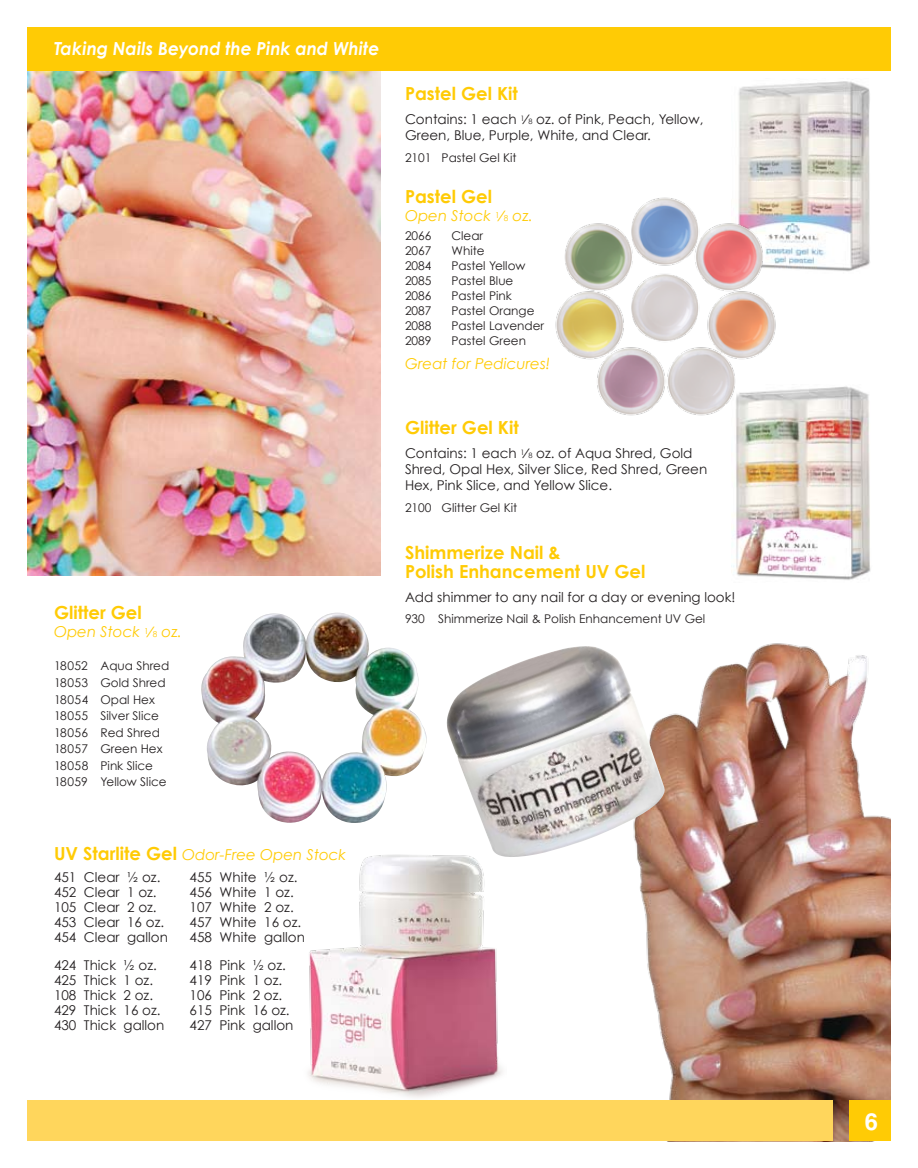
<style>
.page{position:relative;width:918px;height:1168px;background:#fff}
.page>*{position:absolute;margin:0;border:0;box-sizing:border-box;transform-origin:0 0}
.t1{font:700 23.7px "Helvetica";color:#fff}
.t2{font:700 18px/19.5px "Century Gothic";color:#ffcb05}
.t3{font:italic 700 18px "Century Gothic";color:#fff;scale:.95 1}
.t4{font:italic 15px "Century Gothic";color:#ffcb05}
.t5{font:13.5px/15px "Century Gothic";color:#231f20}
.t6{font:12px/15px "Century Gothic";color:#231f20}
.s1{font-size:12.75px}
.s2{font-style:normal;font-size:8.25px}
.s3{font-weight:700;font-style:normal;font-size:18px}
.s4{font-style:italic;font-size:11.55px}
.s5{font-size:7.35px}
</style>
<div class="page">
<img style="left:27px;top:71px;width:354px;height:505px">
<img style="left:637px;top:643px;width:254px;height:498px">
<div style="left:27px;top:27px;width:864px;height:44px;background:#ffcb05"></div>
<img style="left:446px;top:646px;width:219px;height:211px">
<img style="left:308px;top:841px;width:199px;height:257px">
<img style="left:731px;top:386px;width:140px;height:194px">
<img style="left:738px;top:81px;width:132px;height:191px">
<img style="left:201px;top:612px;width:226px;height:211px">
<img style="left:555px;top:196px;width:225px;height:225px">
<div style="left:849px;top:1100px;width:42px;height:41px;background:#ffcb05"></div>
<div style="left:27px;top:1100px;width:805px;height:41px;background:#ffd65c"></div>
<p class="t3" style="left:54px;top:37px;width:344px">Taking Nails Beyond the Pink and White</p>
<p class="t2" style="left:54px;top:602px;width:89px">Glitter Gel</p>
<p class="t4" style="left:54px;top:622px;width:129px">Open Stock <sup>1</sup><span class="s1">/</span><span class="s2">8</span> oz.</p>
<p class="t6" style="left:54px;top:658px;width:36px;line-height:16.5px;text-align:justify">18052<br>18053<br>18054<br>18055<br>18056<br>18057<br>18058<br>18059</p>
<p class="t6" style="left:100px;top:658px;width:70px;line-height:16.5px">Aqua Shred<br>Gold Shred<br>Opal Hex<br>Silver Slice<br>Red Shred<br>Green Hex<br>Pink Slice<br>Yellow Slice</p>
<p class="t4" style="left:54px;top:845px;width:294px"><span class="s3">UV Starlite Gel</span> Odor-Free Open Stock</p>
<p class="t5" style="left:54px;top:870px;width:115px">451 Clear ½ oz.<br>452 Clear 1 oz.<br>105 Clear 2 oz.<br>453 Clear 16 oz.<br>454 Clear gallon</p>
<p class="t5" style="left:54px;top:957px;width:112px">424 Thick ½ oz.<br>425 Thick 1 oz.<br>108 Thick 2 oz.<br>429 Thick 16 oz.<br>430 Thick gallon</p>
<p class="t5" style="left:190px;top:870px;width:117px">455 White ½ oz.<br>456 White 1 oz.<br>107 White 2 oz.<br>457 White 16 oz.<br>458 White gallon</p>
<p class="t5" style="left:190px;top:957px;width:105px">418 Pink ½ oz.<br>419 Pink 1 oz.<br>106 Pink 2 oz.<br>615 Pink 16 oz.<br>427 Pink gallon</p>
<p class="t2" style="left:405px;top:83px;width:115px">Pastel Gel Kit</p>
<p class="t5" style="left:405px;top:110px;width:300px;line-height:16.2px">Contains: 1 each <sup>1</sup><span class="s4">/</span><span class="s5">8</span> oz. of Pink, Peach, Yellow,<br>Green, Blue, Purple, White, and Clear.</p>
<p class="t6" style="left:405px;top:150px;width:113px">2101 Pastel Gel Kit</p>
<p class="t2" style="left:405px;top:186px;width:89px">Pastel Gel</p>
<p class="t4" style="left:405px;top:206px;width:129px">Open Stock <sup>1</sup><span class="s1">/</span><span class="s2">8</span> oz.</p>
<p class="t6" style="left:405px;top:228px;width:28px;text-align:justify">2066<br>2067<br>2084<br>2085<br>2086<br>2087<br>2088<br>2089</p>
<p class="t4" style="left:405px;top:354px;width:147px">Great for Pedicures!</p>
<p class="t6" style="left:452px;top:228px;width:94px">Clear<br>White<br>Pastel Yellow<br>Pastel Blue<br>Pastel Pink<br>Pastel Orange<br>Pastel Lavender<br>Pastel Green</p>
<p class="t2" style="left:405px;top:417px;width:115px">Glitter Gel Kit</p>
<p class="t5" style="left:405px;top:444px;width:304px;line-height:16.2px">Contains: 1 each <sup>1</sup><span class="s4">/</span><span class="s5">8</span> oz. of Aqua Shred, Gold<br>Shred, Opal Hex, Silver Slice, Red Shred, Green<br>Hex, Pink Slice, and Yellow Slice.</p>
<p class="t6" style="left:405px;top:500px;width:114px">2100 Glitter Gel Kit</p>
<p class="t2" style="left:405px;top:542px;width:242px">Shimmerize Nail &amp;<br>Polish Enhancement UV Gel</p>
<p class="t5" style="left:405px;top:589px;width:332px">Add shimmer to any nail for a day or evening look!</p>
<p class="t6" style="left:405px;top:611px;width:302px">930 Shimmerize Nail &amp; Polish Enhancement UV Gel</p>
<p class="t1" style="left:865px;top:1107px;width:15px">6</p>
</div>
